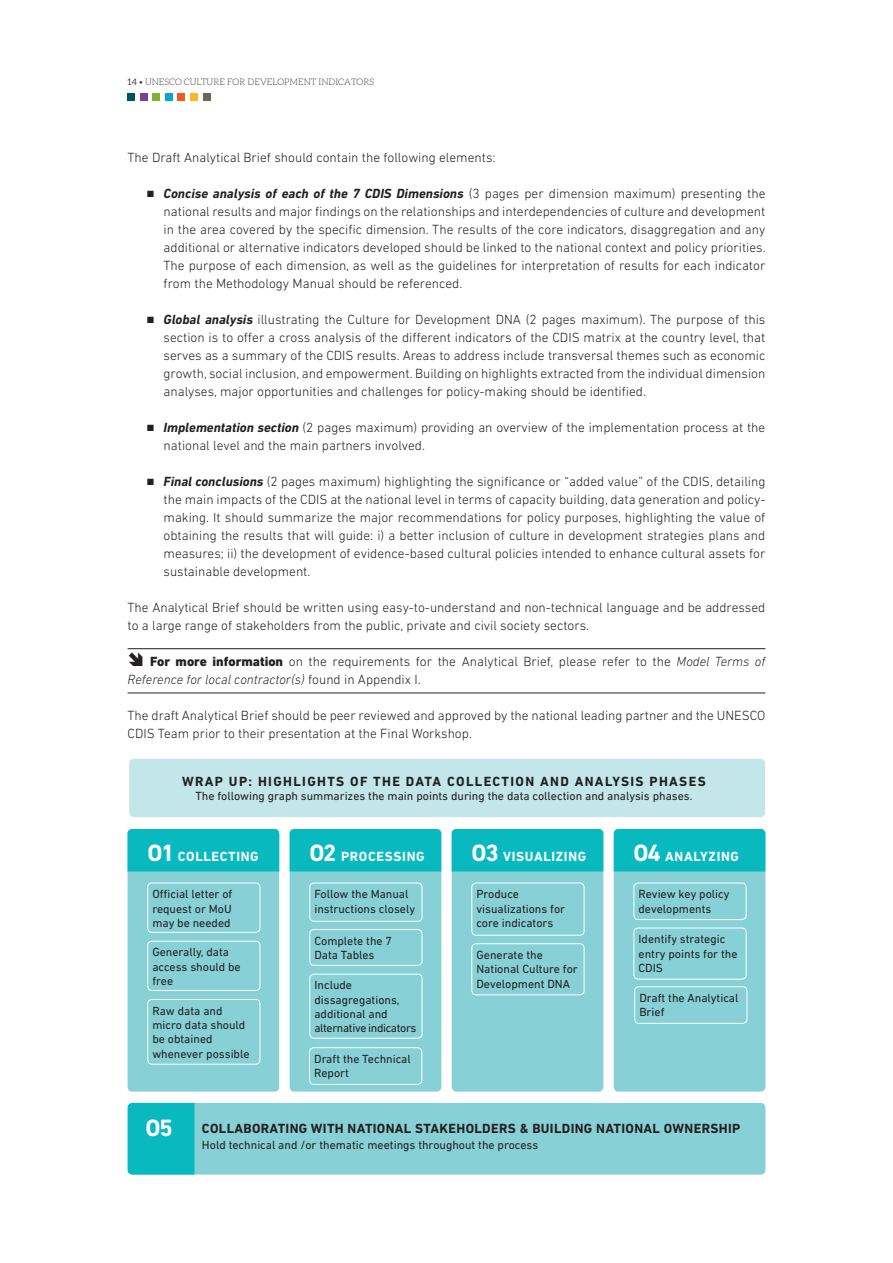
<style>
.page{position:relative;width:893px;height:1263px;background:#fff}
.page>*{position:absolute;margin:0;border:0;box-sizing:border-box;transform-origin:0 0}
.t1{font:300 13.5px/18px "DIN Next LT Pro";color:#231f20}
.t2{font:700 13.5px "DIN Next LT Pro";letter-spacing:.025em;color:#231f20}
.t3{font:700 13.5px "DIN Next LT Pro";letter-spacing:.05em;color:#fff}
.t4{font:700 13.5px "DIN Next LT Pro";letter-spacing:.1em;color:#231f20}
.t5{font:12px/14.4px "DIN Next LT Pro";color:#231f20}
.t6{font:300 9px "Aleo";color:#3e3e3f}
.s1{font-weight:400}
.s2{font-weight:700;font-style:italic}
.s3{font-weight:800}
.s4{font-style:italic}
.s5{font-size:24px}
.s6{font-size:24px;color:#fff}
</style>
<div class="page">
<div style="left:128px;top:94px;width:7px;height:7px;background:#005462"></div>
<div style="left:140px;top:94px;width:7px;height:7px;background:#7e3e98"></div>
<div style="left:153px;top:94px;width:7px;height:7px;background:#84b133"></div>
<div style="left:165px;top:94px;width:8px;height:7px;background:#00abcd"></div>
<div style="left:178px;top:94px;width:7px;height:7px;background:#f15921"></div>
<div style="left:190px;top:94px;width:8px;height:7px;background:#fcb821"></div>
<div style="left:203px;top:94px;width:7px;height:7px;background:#716557"></div>
<hr style="left:128px;top:648px;width:637px;height:1px;background:#231f20">
<hr style="left:128px;top:693px;width:637px;height:1px;background:#231f20">
<div style="left:129px;top:759px;width:636px;height:58px;background:#c2e6e9;border-radius:4px"></div>
<div style="left:128px;top:829px;width:151px;height:262px;background:#87d1d6;border-radius:4px"></div>
<div style="left:128px;top:829px;width:151px;height:42px;background:#08babf"></div>
<div style="left:147px;top:883px;width:113px;height:50px;border:1px solid #fff;border-radius:4px"></div>
<div style="left:147px;top:941px;width:113px;height:50px;border:1px solid #fff;border-radius:4px"></div>
<div style="left:147px;top:999px;width:113px;height:65px;border:1px solid #fff;border-radius:4px"></div>
<div style="left:290px;top:829px;width:151px;height:262px;background:#87d1d6;border-radius:4px"></div>
<div style="left:290px;top:829px;width:151px;height:42px;background:#08babf"></div>
<div style="left:309px;top:883px;width:113px;height:39px;border:1px solid #fff;border-radius:4px"></div>
<div style="left:309px;top:929px;width:113px;height:37px;border:1px solid #fff;border-radius:4px"></div>
<div style="left:309px;top:974px;width:113px;height:65px;border:1px solid #fff;border-radius:4px"></div>
<div style="left:309px;top:1047px;width:113px;height:38px;border:1px solid #fff;border-radius:4px"></div>
<div style="left:452px;top:829px;width:151px;height:262px;background:#87d1d6;border-radius:4px"></div>
<div style="left:452px;top:829px;width:151px;height:42px;background:#08babf"></div>
<div style="left:471px;top:883px;width:113px;height:52px;border:1px solid #fff;border-radius:4px"></div>
<div style="left:471px;top:943px;width:113px;height:52px;border:1px solid #fff;border-radius:4px"></div>
<div style="left:614px;top:829px;width:151px;height:262px;background:#87d1d6;border-radius:4px"></div>
<div style="left:614px;top:829px;width:151px;height:42px;background:#08babf"></div>
<div style="left:633px;top:883px;width:113px;height:37px;border:1px solid #fff;border-radius:4px"></div>
<div style="left:633px;top:928px;width:113px;height:51px;border:1px solid #fff;border-radius:4px"></div>
<div style="left:634px;top:986px;width:113px;height:38px;border:1px solid #fff;border-radius:4px"></div>
<div style="left:129px;top:1103px;width:636px;height:71px;background:#87d1d6;border-radius:5px"></div>
<div style="left:128px;top:1103px;width:67px;height:71px;background:#08babf"></div>
<p class="t6" style="left:128px;top:77px;width:31px"><span class="s1">14</span> • UNES</p>
<p class="t6" style="left:169px;top:77px;width:105px">CO CULTURE FOR DEVELOPMENT</p>
<p class="t6" style="left:319px;top:77px;width:33px">INDICATO</p>
<p class="t6" style="left:363px;top:77px;width:11px">RS</p>
<p class="t1" style="left:128px;top:148px;width:369px">The Draft Analytical Brief should contain the following elements:</p>
<p class="t1" style="left:164px;top:184px;width:604px;text-align:justify"><span class="s2">Concise analysis of each of the 7 CDIS Dimensions</span> (3 pages per dimension maximum) presenting the national results and major findings on the relationships and interdependencies of culture and development in the area covered by the specific dimension. The results of the core indicators, disaggregation and any additional or alternative indicators developed should be linked to the national context and policy priorities.<br>The purpose of each dimension, as well as the guidelines for interpretation of results for each indicator from the Methodology Manual should be referenced.</p>
<p class="t1" style="left:164px;top:310px;width:603px;text-align:justify"><span class="s2">Global analysis</span> illustrating the Culture for Development DNA (2 pages maximum). The purpose of this section is to offer a cross analysis of the different indicators of the CDIS matrix at the country level, that serves as a summary of the CDIS results. Areas to address include transversal themes such as economic growth, social inclusion, and empowerment. Building on highlights extracted from the individual dimension analyses, major opportunities and challenges for policy-making should be identified.</p>
<p class="t1" style="left:164px;top:418px;width:603px"><span class="s2">Implementation section</span> (2 pages maximum) providing an overview of the implementation process at the national level and the main partners involved.</p>
<p class="t1" style="left:164px;top:472px;width:603px;text-align:justify"><span class="s2">Final conclusions</span> (2 pages maximum) highlighting the significance or “added value” of the CDIS, detailing the main impacts of the CDIS at the national level in terms of capacity building, data generation and policy&shy;making. It should summarize the major recommendations for policy purposes, highlighting the value of obtaining the results that will guide: i) a better inclusion of culture in development strategies plans and measures; ii) the development of evidence-based cultural policies intended to enhance cultural assets for sustainable development.</p>
<p class="t1" style="left:128px;top:598px;width:639px">The Analytical Brief should be written using easy-to-understand and non-technical language and be addressed to a large range of stakeholders from the public, private and civil society sectors.</p>
<p class="t1" style="left:128px;top:652px;width:639px">➔ <span class="s3">For more information</span> on the requirements for the Analytical Brief, please refer to the <span class="s4">Model Terms of<br>Reference for local contractor(s)</span> found in Appendix I.</p>
<p class="t1" style="left:128px;top:706px;width:639px">The draft Analytical Brief should be peer reviewed and approved by the national leading partner and the UNESCO<br>CDIS Team prior to their presentation at the Final Workshop.</p>
<p class="t2" style="left:182px;top:773px;width:86px">WRAP UP: HIGHLIGH</p>
<p class="t2" style="left:327px;top:773px;width:148px">TS OF THE DATA COLLE</p>
<p class="t4" style="left:493px;top:773px;width:112px">CTION AND ANALYSIS</p>
<p class="t2" style="left:649px;top:773px;width:11px">PHASES</p>
<p class="t5" style="left:195px;top:788px;width:499px">The following graph summarizes the main points during the data collection and analysis phases.</p>
<p class="t3" style="left:147px;top:848px;width:57px"><span class="s5">O1</span> COLLE</p>
<p class="t3" style="left:220px;top:848px;width:39px">CTING</p>
<p class="t5" style="left:152px;top:887px;width:82px;text-align:justify">Official letter of request or MoU may be needed</p>
<p class="t5" style="left:152px;top:945px;width:90px">Generally, data access should be free</p>
<p class="t5" style="left:152px;top:1003px;width:99px">Raw data and micro data should be obtained whenever possible</p>
<p class="t3" style="left:309px;top:848px;width:50px"><span class="s5">O2</span> PROC</p>
<p class="t3" style="left:377px;top:848px;width:50px">ESSING</p>
<p class="t5" style="left:314px;top:887px;width:102px">Follow the Manual instructions closely</p>
<p class="t5" style="left:314px;top:933px;width:79px">Complete the 7<br>Data Tables</p>
<p class="t5" style="left:314px;top:978px;width:103px">Include dissagregations, additional and alternative indicators</p>
<p class="t5" style="left:314px;top:1051px;width:98px">Draft the Technical<br>Report</p>
<p class="t3" style="left:471px;top:848px;width:116px"><span class="s5">O3</span> VISUALIZING</p>
<p class="t5" style="left:476px;top:887px;width:90px">Produce visualizations for core indicators</p>
<p class="t5" style="left:476px;top:947px;width:103px">Generate the<br>National Culture for<br>Development DNA</p>
<p class="t3" style="left:633px;top:848px;width:107px"><span class="s5">O4</span> ANALYZING</p>
<p class="t5" style="left:638px;top:887px;width:93px">Review key policy developments</p>
<p class="t5" style="left:638px;top:932px;width:100px">Identify strategic entry points for the<br>CDIS</p>
<p class="t5" style="left:639px;top:990px;width:101px">Draft the Analytical<br>Brief</p>
<p class="t2" style="left:146px;top:1120px;width:83px"><span class="s6">O5</span> COLLAB</p>
<p class="t2" style="left:252px;top:1120px;width:188px">ORATING WITH NATIONAL STAKEH</p>
<p class="t2" style="left:466px;top:1120px;width:254px">OLDERS &amp; BUILDING NATIONAL OWNERSHIP</p>
<p class="t5" style="left:202px;top:1137px;width:338px">Hold technical and /or thematic meetings throughout the process</p>
</div>
